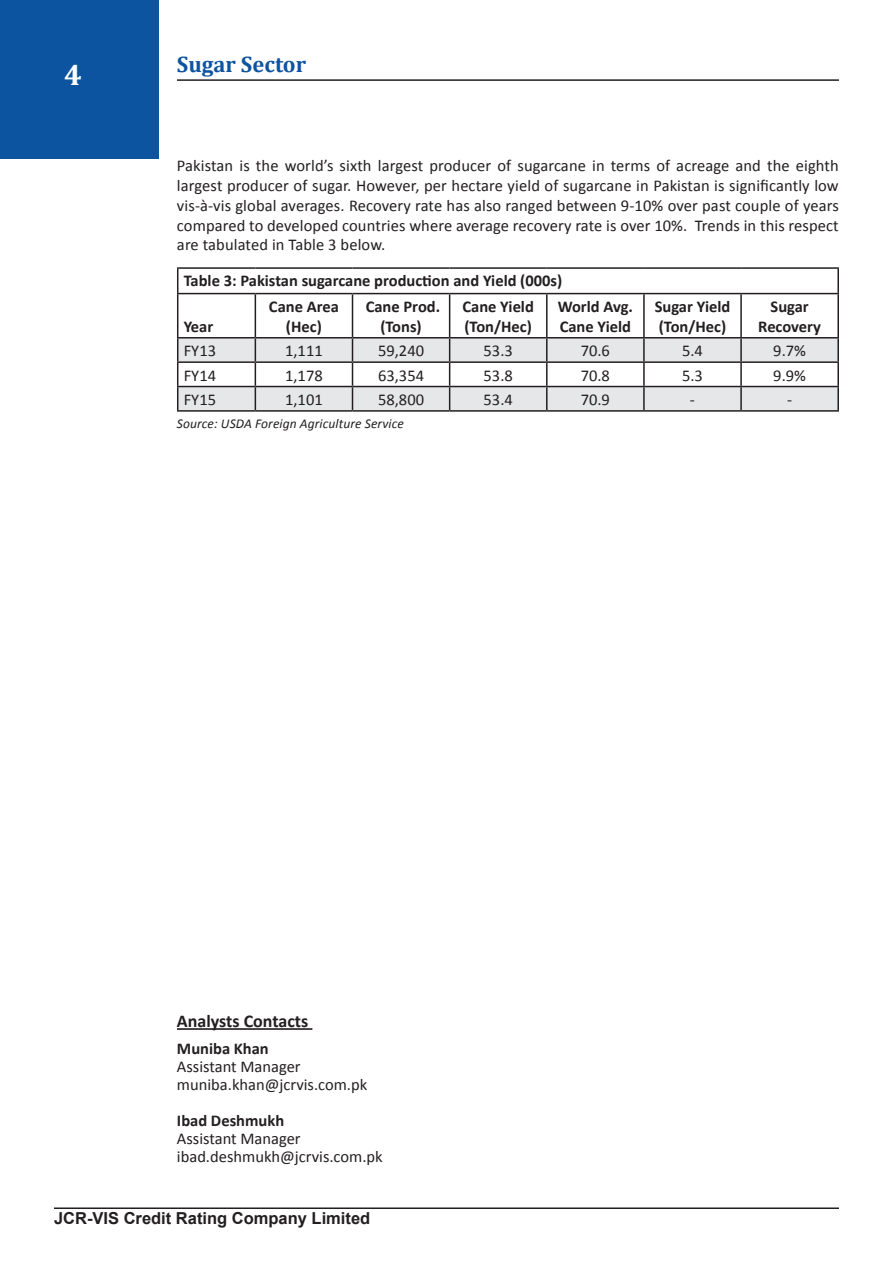
<style>
.page{position:relative;width:893px;height:1263px;background:#fff}
.page>*{position:absolute;margin:0;border:0;box-sizing:border-box;transform-origin:0 0}
.t1{font:700 30px "Cambria";color:#fff}
.t2{font:700 22.5px "Cambria";color:#0c53a0}
.t3{font:700 18px "Calibri";color:#231f20}
.t4{font:16.5px/19.8px "Calibri";color:#231f20;text-align:justify}
.t5{font:700 16.5px/19.8px "Calibri";color:#231f20;text-align:center}
.t6{font:700 16.5px "Arial";color:#231f20}
.t7{font:italic 13.5px "Calibri";letter-spacing:.005em;color:#231f20}
</style>
<div class="page">
<div style="left:0;top:0;width:159px;height:159px;background:#0c53a0"></div>
<svg style="left:178px;top:338px;width:77px;height:72px;fill:#e6e7e9"></svg>
<hr style="left:177px;top:267px;width:78px;height:2px;background:#231f20">
<svg style="left:177px;top:269px;width:1px;height:24px"></svg>
<hr style="left:255px;top:267px;width:97px;height:2px;background:#231f20">
<hr style="left:352px;top:267px;width:98px;height:2px;background:#231f20">
<hr style="left:450px;top:267px;width:97px;height:2px;background:#231f20">
<hr style="left:547px;top:267px;width:97px;height:2px;background:#231f20">
<hr style="left:644px;top:267px;width:97px;height:2px;background:#231f20">
<hr style="left:741px;top:267px;width:98px;height:2px;background:#231f20">
<hr style="left:837px;top:269px;width:2px;height:24px;background:#231f20">
<hr style="left:177px;top:293px;width:78px;height:1px;background:#231f20">
<hr style="left:177px;top:294px;width:1px;height:43px;background:#231f20">
<hr style="left:255px;top:293px;width:97px;height:1px;background:#231f20">
<hr style="left:352px;top:293px;width:98px;height:1px;background:#231f20">
<hr style="left:450px;top:293px;width:97px;height:1px;background:#231f20">
<hr style="left:547px;top:293px;width:97px;height:1px;background:#231f20">
<hr style="left:644px;top:293px;width:97px;height:1px;background:#231f20">
<hr style="left:741px;top:293px;width:98px;height:1px;background:#231f20">
<hr style="left:837px;top:294px;width:2px;height:43px;background:#231f20">
<hr style="left:177px;top:337px;width:78px;height:1px;background:#231f20">
<hr style="left:741px;top:337px;width:98px;height:1px;background:#231f20">
<hr style="left:837px;top:338px;width:2px;height:23px;background:#231f20">
<hr style="left:177px;top:361px;width:78px;height:2px;background:#231f20">
<hr style="left:741px;top:361px;width:98px;height:2px;background:#231f20">
<hr style="left:837px;top:363px;width:2px;height:23px;background:#231f20">
<hr style="left:177px;top:386px;width:78px;height:1px;background:#231f20">
<svg style="left:177px;top:338px;width:1px;height:72px"></svg>
<svg style="left:255px;top:294px;width:583px;height:116px"></svg>
<hr style="left:547px;top:386px;width:97px;height:1px;background:#231f20">
<hr style="left:546px;top:387px;width:2px;height:23px;background:#231f20">
<hr style="left:644px;top:386px;width:97px;height:1px;background:#231f20">
<hr style="left:643px;top:387px;width:2px;height:23px;background:#231f20">
<hr style="left:741px;top:386px;width:98px;height:1px;background:#231f20">
<hr style="left:740px;top:387px;width:2px;height:23px;background:#231f20">
<hr style="left:837px;top:387px;width:2px;height:23px;background:#231f20">
<hr style="left:177px;top:410px;width:78px;height:2px;background:#231f20">
<hr style="left:255px;top:410px;width:97px;height:2px;background:#231f20">
<hr style="left:352px;top:410px;width:98px;height:2px;background:#231f20">
<hr style="left:450px;top:410px;width:97px;height:2px;background:#231f20">
<hr style="left:547px;top:410px;width:97px;height:2px;background:#231f20">
<hr style="left:644px;top:410px;width:97px;height:2px;background:#231f20">
<hr style="left:741px;top:410px;width:98px;height:2px;background:#231f20">
<hr style="left:177px;top:79px;width:662px;height:2px;background:#231f20">
<hr style="left:54px;top:1207px;width:785px;height:2px;background:#231f20">
<hr style="left:177px;top:1028px;width:135px;height:2px;background:#231f20">
<p class="t1" style="left:64px;top:54px;width:19px">4</p>
<p class="t2" style="left:177px;top:48px;width:131px">Sugar Sector</p>
<p class="t4" style="left:177px;top:156px;width:663px">Pakistan is the world’s sixth largest producer of sugarcane in terms of acreage and the eighth largest producer of sugar. However, per hectare yield of sugarcane in Pakistan is significantly low vis-à-vis global averages. Recovery rate has also ranged between 9-10% over past couple of years compared to developed countries where average recovery rate is over 10%. Trends in this respect are tabulated in Table 3 below.</p>
<p class="t5" style="left:184px;top:271px;width:380px">Table 3: Pakistan sugarcane production and Yield (000s)</p>
<p class="t5" style="left:184px;top:316px;width:31px">Year</p>
<p class="t5" style="left:269px;top:297px;width:71px">Cane Area (Hec)</p>
<p class="t5" style="left:366px;top:297px;width:76px">Cane Prod. (Tons)</p>
<p class="t5" style="left:463px;top:297px;width:73px;text-align:left">Cane Yield (Ton/Hec)</p>
<p class="t5" style="left:558px;top:297px;width:77px;text-align:left">World Avg.<br>Cane Yield</p>
<p class="t5" style="left:655px;top:297px;width:77px;text-align:left">Sugar Yield (Ton/Hec)</p>
<p class="t5" style="left:758px;top:297px;width:64px">Sugar<br>Recovery</p>
<p class="t4" style="left:184px;top:341px;width:34px">FY13</p>
<p class="t4" style="left:285px;top:341px;width:39px">1,111</p>
<p class="t4" style="left:378px;top:341px;width:47px">59,240</p>
<p class="t4" style="left:484px;top:341px;width:31px">53.3</p>
<p class="t4" style="left:581px;top:341px;width:31px">70.6</p>
<p class="t4" style="left:682px;top:341px;width:22px">5.4</p>
<p class="t4" style="left:773px;top:341px;width:34px">9.7%</p>
<p class="t4" style="left:184px;top:365px;width:34px">FY14</p>
<p class="t4" style="left:285px;top:365px;width:39px">1,178</p>
<p class="t4" style="left:378px;top:365px;width:47px">63,354</p>
<p class="t4" style="left:484px;top:365px;width:31px">53.8</p>
<p class="t4" style="left:581px;top:365px;width:31px">70.8</p>
<p class="t4" style="left:682px;top:365px;width:22px">5.3</p>
<p class="t4" style="left:773px;top:365px;width:34px">9.9%</p>
<p class="t4" style="left:184px;top:390px;width:34px">FY15</p>
<p class="t4" style="left:285px;top:390px;width:39px">1,101</p>
<p class="t4" style="left:378px;top:390px;width:47px">58,800</p>
<p class="t4" style="left:484px;top:390px;width:31px">53.4</p>
<p class="t4" style="left:581px;top:390px;width:31px">70.9</p>
<p class="t4" style="left:690px;top:390px;width:7px">-</p>
<p class="t4" style="left:787px;top:390px;width:7px">-</p>
<p class="t7" style="left:177px;top:414px;width:228px">Source: USDA Foreign Agriculture Service</p>
<p class="t3" style="left:177px;top:1010px;width:133px">Analysts Contacts</p>
<p class="t5" style="left:177px;top:1038px;width:93px">Muniba Khan</p>
<p class="t4" style="left:177px;top:1056px;width:125px">Assistant Manager</p>
<p class="t4" style="left:177px;top:1074px;width:192px">muniba.khan@jcrvis.com.pk</p>
<p class="t5" style="left:177px;top:1110px;width:109px">Ibad Deshmukh</p>
<p class="t4" style="left:177px;top:1128px;width:125px">Assistant Manager</p>
<p class="t4" style="left:177px;top:1146px;width:207px">ibad.deshmukh@jcrvis.com.pk</p>
<p class="t6" style="left:54px;top:1207px;width:318px">JCR-VIS Credit Rating Company Limited</p>
</div>
